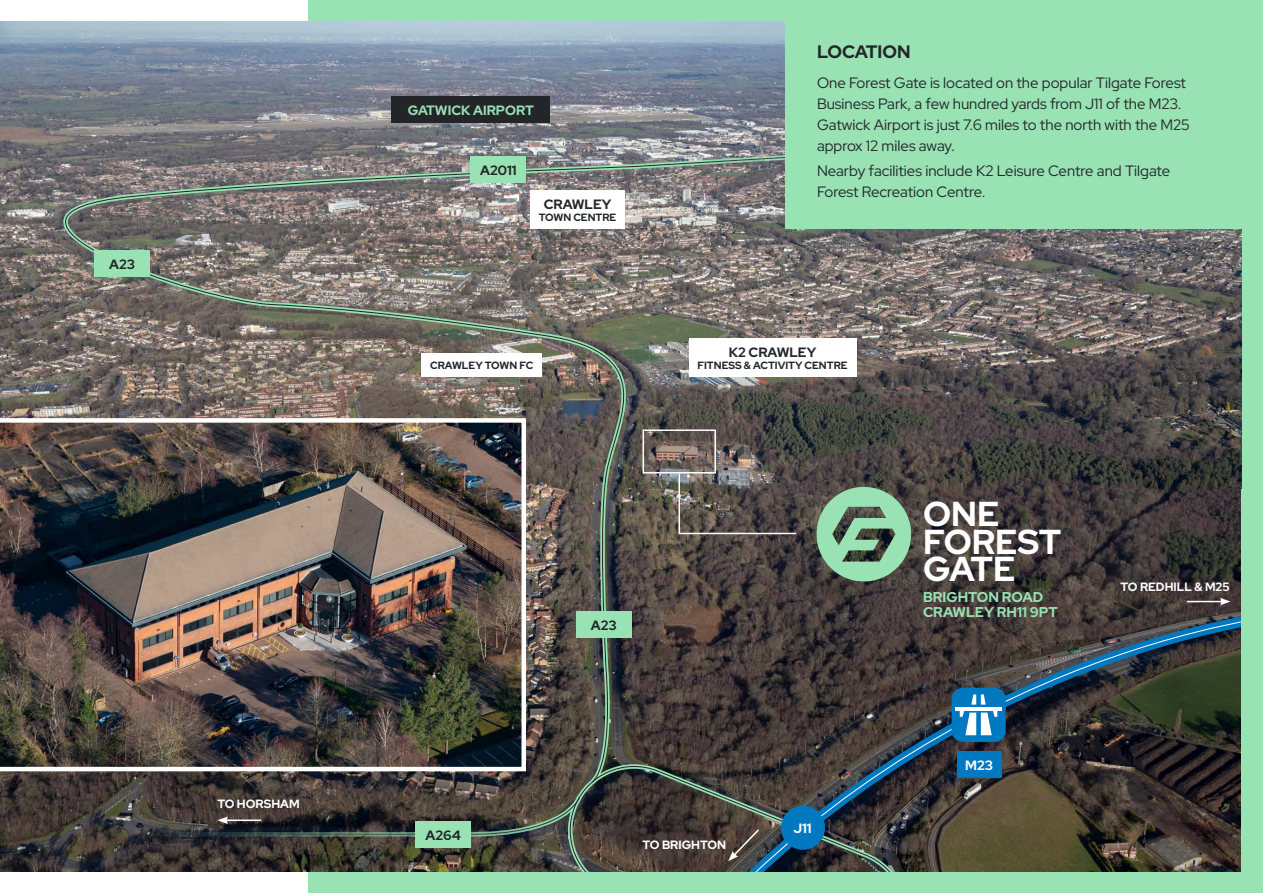
<style>
.page{position:relative;width:1263px;height:893px;background:#fff}
.page>*{position:absolute;margin:0;border:0;box-sizing:border-box;transform-origin:0 0}
.t1{font:700 34.65px/27.9px "Red Hat Display";color:#fff}
.t2{font:700 18px "Red Hat Display";color:#232528}
.t3{font:15px/21px "Red Hat Display";color:#232528}
.t4{font:700 14.25px/14.4px "Red Hat Display";color:#99e2b4}
.t5{font:700 13.5px "Red Hat Display";color:#232528}
.t6{font:700 13.5px "Red Hat Display";color:#99e2b4}
.t7{font:700 13.5px "Red Hat Display";color:#fff}
.t8{font:700 12px "Red Hat Display";color:#fff}
.t9{font:700 10.5px "Red Hat Display";color:#232528}
</style>
<div class="page">
<div style="left:308px;top:0;width:955px;height:893px;background:#99e2b4"></div>
<img style="left:0;top:21px;width:1242px;height:851px">
<svg style="left:920px;top:614px;width:322px;height:258px;background:#3d3c32"></svg>
<svg style="left:0;top:418px;width:62px;height:353px;background:#47413f"></svg>
<img style="left:64px;top:137px;width:1050px;height:646px">
<svg style="left:561px;top:758px;width:354px;height:114px;background:#3f3f3e"></svg>
<div style="left:416px;top:821px;width:55px;height:27px;background:#99e2b4"></div>
<div style="left:576px;top:611px;width:55px;height:27px;background:#99e2b4"></div>
<div style="left:95px;top:250px;width:55px;height:26px;background:#99e2b4"></div>
<div style="left:471px;top:156px;width:55px;height:27px;background:#99e2b4"></div>
<div style="left:951px;top:688px;width:55px;height:54px;background:#0079c0;border-radius:11px"></div>
<hr style="left:955px;top:707px;width:47px;height:3px;background:#fff">
<svg style="left:958px;top:694px;width:41px;height:41px"></svg>
<div style="left:957px;top:751px;width:45px;height:26px;background:#0079c0"></div>
<div style="left:391px;top:97px;width:159px;height:26px;background:#232528"></div>
<div style="left:689px;top:338px;width:167px;height:39px;background:#fff"></div>
<div style="left:530px;top:190px;width:95px;height:39px;background:#fff"></div>
<div style="left:422px;top:354px;width:120px;height:23px;background:#fff"></div>
<div style="left:781px;top:806px;width:44px;height:44px;background:#0079c0;border-radius:50%"></div>
<hr style="left:1187px;top:601px;width:35px;height:1px;background:#fff">
<svg style="left:1220px;top:598px;width:10px;height:7px"></svg>
<svg style="left:165px;top:795px;width:418px;height:43px;background:#454740"></svg>
<svg style="left:728px;top:828px;width:33px;height:33px"></svg>
<div style="left:786px;top:0;width:477px;height:229px;background:#99e2b4"></div>
<svg style="left:816px;top:487px;width:95px;height:94px"></svg>
<p class="t5" style="left:109px;top:255px;width:27px">A23</p>
<p class="t8" style="left:217px;top:796px;width:84px">TO HORSHAM</p>
<p class="t6" style="left:408px;top:102px;width:128px">GATWICK AIRPORT</p>
<p class="t5" style="left:480px;top:161px;width:38px">A2011</p>
<p class="t5" style="left:544px;top:195px;width:69px">CRAWLEY</p>
<p class="t9" style="left:539px;top:210px;width:79px">TOWN CENTRE</p>
<p class="t9" style="left:430px;top:359px;width:105px">CRAWLEY TOWN FC</p>
<p class="t2" style="left:817px;top:40px;width:95px">LOCATION</p>
<p class="t3" style="left:817px;top:72px;width:374px">One Forest Gate is located on the popular Tilgate Forest Business Park, a few hundred yards from J11 of the M23.<br>Gatwick Airport is just 7.6 miles to the north with the M25 approx 12 miles away.</p>
<p class="t3" style="left:817px;top:160px;width:355px">Nearby facilities include K2 Leisure Centre and Tilgate<br>Forest Recreation Centre.</p>
<p class="t5" style="left:729px;top:344px;width:89px">K2 CRAWLEY</p>
<p class="t9" style="left:697px;top:359px;width:152px">FITNESS &amp; ACTIVITY CENTRE</p>
<p class="t5" style="left:426px;top:827px;width:37px">A264</p>
<p class="t5" style="left:591px;top:616px;width:27px">A23</p>
<p class="t8" style="left:642px;top:837px;width:85px">TO BRIGHTON</p>
<p class="t7" style="left:793px;top:820px;width:20px">J11</p>
<h1 class="t1" style="left:923px;top:499px;width:140px">ONE<br>FOREST<br>GATE</h1>
<p class="t4" style="left:923px;top:590px;width:136px">BRIGHTON ROAD<br>CRAWLEY RH11 9PT</p>
<p class="t7" style="left:965px;top:756px;width:29px">M23</p>
<p class="t8" style="left:1120px;top:578px;width:111px">TO REDHILL &amp; M25</p>
</div>
